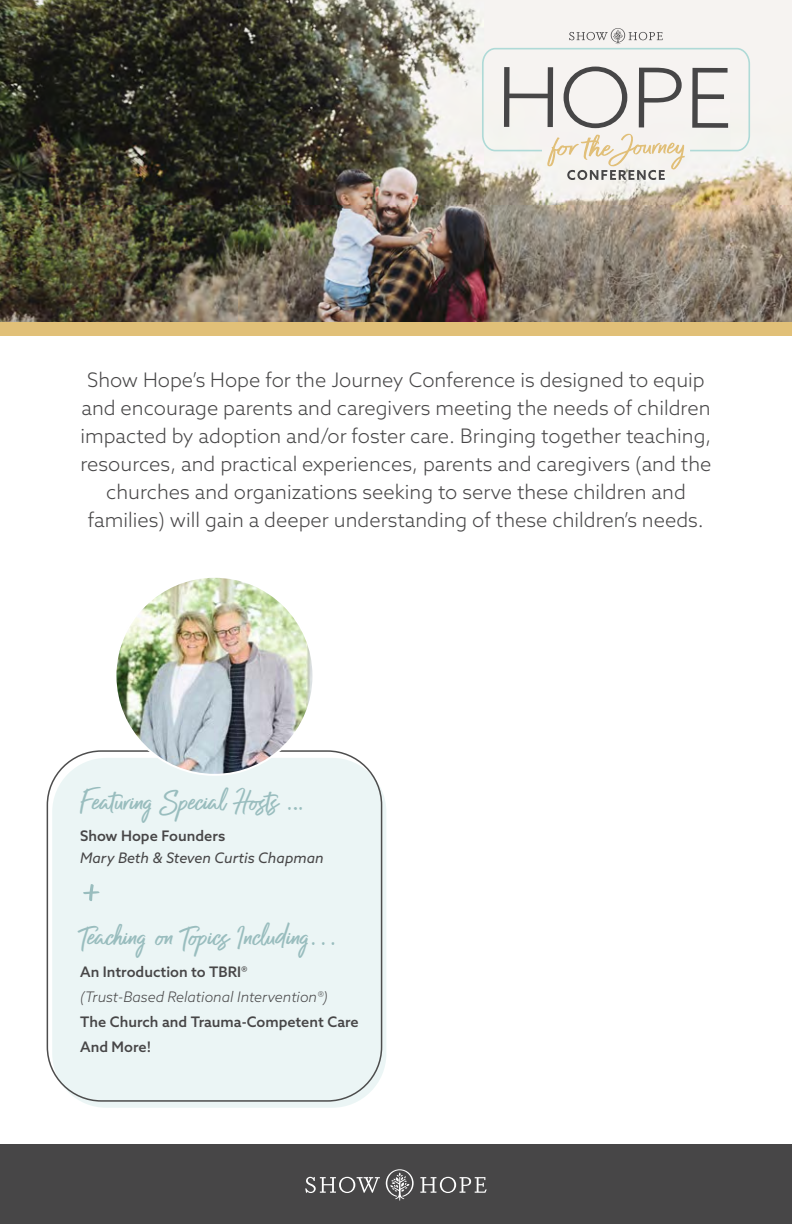
<style>
.page{position:relative;width:792px;height:1224px;background:#fff}
.page>*{position:absolute;margin:0;border:0;box-sizing:border-box;transform-origin:0 0}
.t1{font:60.6px "Radiant Beauty";color:#99bdbe}
.t2{font:36.4px "Radiant Beauty";color:#99bdbe}
.t3{font:300 20px/28px "Azo Sans";color:#474647;text-align:center}
.t4{font:500 14.6px/25.2px "Azo Sans";color:#474647}
.t5{font:italic 300 14.6px "Azo Sans";color:#474647}
.t6{font:italic 14.6px "Azo Sans";color:#474647}
</style>
<div class="page">
<div style="left:0;top:1144px;width:792px;height:80px;background:#474647"></div>
<svg style="left:305px;top:1177px;width:75px;height:16px"></svg>
<svg style="left:420px;top:1177px;width:67px;height:16px"></svg>
<svg style="left:386px;top:1169px;width:28px;height:32px"></svg>
<div style="left:52px;top:758px;width:334px;height:350px;background:#ebf5f5;border-radius:54px"></div>
<div style="left:47px;top:750px;width:335px;height:352px;border:2px solid #4d4d4d;border-radius:54px"></div>
<img style="left:115px;top:577px;width:198px;height:198px;border-radius:99px">
<img style="left:0;top:0;width:792px;height:323px">
<svg style="left:482px;top:28px;width:268px;height:152px"></svg>
<div style="left:0;top:323px;width:792px;height:13px;background:#e1c078"></div>
<p class="t3" style="left:80px;top:366px;width:633px">Show Hope’s Hope for the Journey Conference is designed to equip and encourage parents and caregivers meeting the needs of children impacted by adoption and/or foster care. Bringing together teaching, resources, and practical experiences, parents and caregivers (and the churches and organizations seeking to serve these children and families) will gain a deeper understanding of these children’s needs.</p>
<h2 class="t2" style="left:80px;top:775px;width:225px">Featuring Special Hosts …</h2>
<p class="t4" style="left:80px;top:823px;width:147px">Show Hope Founders</p>
<p class="t6" style="left:80px;top:848px;width:245px">Mary Beth &amp; Steven Curtis Chapman</p>
<h1 class="t1" style="left:80px;top:852px;width:24px">+</h1>
<h2 class="t2" style="left:80px;top:911px;width:259px">Teaching on Topics Including...</h2>
<p class="t4" style="left:80px;top:959px;width:169px">An Introduction to TBRI®</p>
<p class="t5" style="left:80px;top:987px;width:249px">(Trust-Based Relational Intervention®)</p>
<p class="t4" style="left:80px;top:1009px;width:280px">The Church and Trauma-Competent Care<br>And More!</p>
</div>
